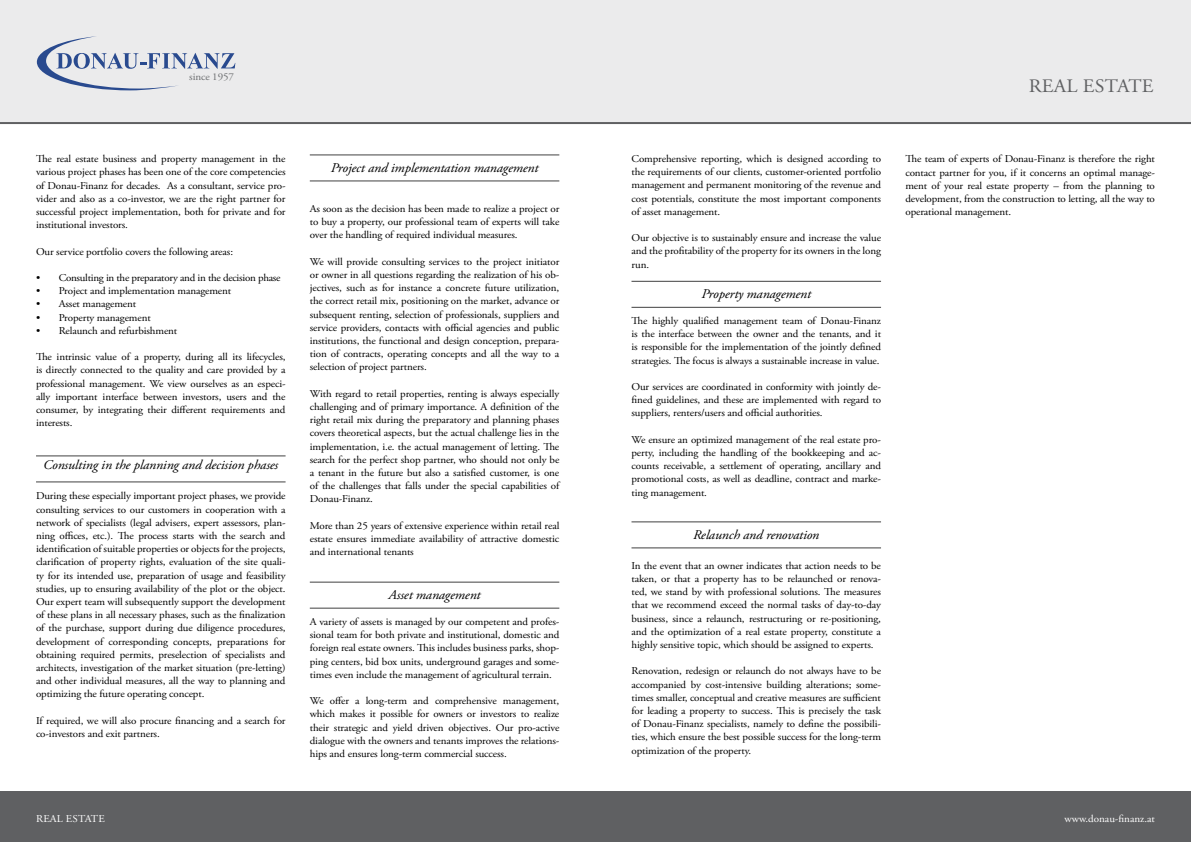
<style>
.page{position:relative;width:1191px;height:842px;background:#fff}
.page>*{position:absolute;margin:0;border:0;box-sizing:border-box;transform-origin:0 0}
.t1{font:19px "Adobe Garamond Pro";letter-spacing:.015em;color:#5f6062;scale:1.05 1}
.t2{font:italic 13.3px "Adobe Garamond Pro";letter-spacing:-.01em;color:#000;scale:1.05 1}
.t3{font:10.4px/13.2px "Adobe Garamond Pro";letter-spacing:-.01em;color:#000;text-align:justify;scale:1.05 1}
.t4{font:10.4px "Adobe Garamond Pro";color:#fff;scale:1.05 1}
.t5{font:10.4px "Adobe Garamond Pro";letter-spacing:-.01em;color:#6d6f71;scale:1.05 1}
</style>
<div class="page">
<div style="left:0;top:792px;width:1191px;height:50px;background:#5f6062"></div>
<div style="left:0;top:0;width:1191px;height:122px;background:#ebebec"></div>
<hr style="left:0;top:122px;width:1191px;height:2px;background:#5f6062">
<hr style="left:310px;top:155px;width:249px;height:1px;background:#414141">
<hr style="left:310px;top:181px;width:249px;height:1px;background:#414141">
<hr style="left:36px;top:456px;width:249px;height:1px;background:#414141">
<hr style="left:36px;top:482px;width:249px;height:1px;background:#414141">
<hr style="left:310px;top:582px;width:249px;height:1px;background:#414141">
<hr style="left:310px;top:608px;width:249px;height:1px;background:#414141">
<hr style="left:631px;top:281px;width:250px;height:1px;background:#414141">
<hr style="left:631px;top:307px;width:250px;height:1px;background:#414141">
<hr style="left:631px;top:522px;width:250px;height:1px;background:#414141">
<hr style="left:631px;top:548px;width:250px;height:1px;background:#414141">
<svg style="left:37px;top:36px;width:198px;height:54px"></svg>
<div style="left:189px;top:72px;width:72px;height:19px;background:#ebebec"></div>
<p class="t5" style="left:189px;top:70px;width:44px">since 1957</p>
<p class="t3" style="left:36px;top:153px;width:239px">The real estate business and property management in the various project phases has been one of the core competencies of Donau-Finanz for decades. As a consultant, service pro&shy;vider and also as a co-investor, we are the right partner for successful project implementation, both for private and for institutional investors.</p>
<p class="t3" style="left:36px;top:245px;width:189px">Our service portfolio covers the following areas:</p>
<p class="t3" style="left:36px;top:271px;width:234px">• Consulting in the preparatory and in the decision phase</p>
<p class="t3" style="left:36px;top:285px;width:187px">• Project and implementation management</p>
<p class="t3" style="left:36px;top:298px;width:97px">• Asset management</p>
<p class="t3" style="left:36px;top:311px;width:111px">• Property management</p>
<p class="t3" style="left:36px;top:324px;width:136px">• Relaunch and refurbishment</p>
<p class="t3" style="left:36px;top:351px;width:239px">The intrinsic value of a property, during all its lifecycles, is directly connected to the quality and care provided by a professional management. We view ourselves as an especi&shy;ally important interface between investors, users and the consumer, by integrating their different requirements and interests.</p>
<p class="t2" style="left:43px;top:457px;width:225px">Consulting in the planning and decision phases</p>
<p class="t3" style="left:36px;top:490px;width:239px">During these especially important project phases, we provide consulting services to our customers in cooperation with a network of specialists (legal advisers, expert assessors, plan&shy;ning offices, etc.). The process starts with the search and identification of suitable properties or objects for the projects, clarification of property rights, evaluation of the site quali&shy;ty for its intended use, preparation of usage and feasibility studies, up to ensuring availability of the plot or the object.<br>Our expert team will subsequently support the development of these plans in all necessary phases, such as the finalization of the purchase, support during due diligence procedures, development of corresponding concepts, preparations for obtaining required permits, preselection of specialists and architects, investigation of the market situation (pre-letting) and other individual measures, all the way to planning and optimizing the future operating concept.</p>
<p class="t3" style="left:36px;top:714px;width:239px">If required, we will also procure financing and a search for co-investors and exit partners.</p>
<p class="t2" style="left:331px;top:160px;width:199px">Project and implementation management</p>
<p class="t3" style="left:310px;top:203px;width:239px">As soon as the decision has been made to realize a project or to buy a property, our professional team of experts will take over the handling of required individual measures.</p>
<p class="t3" style="left:310px;top:255px;width:239px">We will provide consulting services to the project initiator or owner in all questions regarding the realization of his ob&shy;jectives, such as for instance a concrete future utilization, the correct retail mix, positioning on the market, advance or subsequent renting, selection of professionals, suppliers and service providers, contacts with official agencies and public institutions, the functional and design conception, prepara&shy;tion of contracts, operating concepts and all the way to a selection of project partners.</p>
<p class="t3" style="left:310px;top:387px;width:239px">With regard to retail properties, renting is always especially challenging and of primary importance. A definition of the right retail mix during the preparatory and planning phases covers theoretical aspects, but the actual challenge lies in the implementation, i.e. the actual management of letting. The search for the perfect shop partner, who should not only be a tenant in the future but also a satisfied customer, is one of the challenges that falls under the special capabilities of Donau-Finanz.</p>
<p class="t3" style="left:310px;top:519px;width:239px">More than 25 years of extensive experience within retail real estate ensures immediate availability of attractive domestic and international tenants</p>
<p class="t2" style="left:388px;top:586px;width:89px">Asset management</p>
<p class="t3" style="left:310px;top:615px;width:239px">A variety of assets is managed by our competent and profes&shy;sional team for both private and institutional, domestic and foreign real estate owners. This includes business parks, shop&shy;ping centers, bid box units, underground garages and some&shy;times even include the management of agricultural terrain.</p>
<p class="t3" style="left:310px;top:695px;width:239px">We offer a long-term and comprehensive management, which makes it possible for owners or investors to realize their strategic and yield driven objectives. Our pro-active dialogue with the owners and tenants improves the relations&shy;hips and ensures long-term commercial success.</p>
<h1 class="t1" style="left:1028px;top:74px;width:120px">REAL ESTATE</h1>
<p class="t3" style="left:631px;top:152px;width:239px">Comprehensive reporting, which is designed according to the requirements of our clients, customer-oriented portfolio management and permanent monitoring of the revenue and cost potentials, constitute the most important components of asset management.</p>
<p class="t3" style="left:631px;top:232px;width:239px">Our objective is to sustainably ensure and increase the value and the profitability of the property for its owners in the long run.</p>
<p class="t2" style="left:701px;top:285px;width:106px">Property management</p>
<p class="t3" style="left:631px;top:314px;width:239px">The highly qualified management team of Donau-Finanz is the interface between the owner and the tenants, and it is responsible for the implementation of the jointly defined strategies. The focus is always a sustainable increase in value.</p>
<p class="t3" style="left:631px;top:380px;width:239px">Our services are coordinated in conformity with jointly de&shy;fined guidelines, and these are implemented with regard to suppliers, renters/users and official authorities.</p>
<p class="t3" style="left:631px;top:433px;width:239px">We ensure an optimized management of the real estate pro&shy;perty, including the handling of the bookkeeping and ac&shy;counts receivable, a settlement of operating, ancillary and promotional costs, as well as deadline, contract and marke&shy;ting management.</p>
<p class="t2" style="left:693px;top:527px;width:122px">Relaunch and renovation</p>
<p class="t3" style="left:631px;top:559px;width:239px">In the event that an owner indicates that action needs to be taken, or that a property has to be relaunched or renova&shy;ted, we stand by with professional solutions. The measures that we recommend exceed the normal tasks of day-to-day business, since a relaunch, restructuring or re-positioning, and the optimization of a real estate property, constitute a highly sensitive topic, which should be assigned to experts.</p>
<p class="t3" style="left:631px;top:665px;width:239px">Renovation, redesign or relaunch do not always have to be accompanied by cost-intensive building alterations; some&shy;times smaller, conceptual and creative measures are sufficient for leading a property to success. This is precisely the task of Donau-Finanz specialists, namely to define the possibili&shy;ties, which ensure the best possible success for the long-term optimization of the property.</p>
<p class="t3" style="left:905px;top:153px;width:239px">The team of experts of Donau-Finanz is therefore the right contact partner for you, if it concerns an optimal manage&shy;ment of your real estate property – from the planning to development, from the construction to letting, all the way to operational management.</p>
<p class="t4" style="left:36px;top:812px;width:15px">Real</p>
<p class="t4" style="left:66px;top:812px;width:14px">Estate</p>
<p class="t4" style="left:1064px;top:812px;width:88px">www.donau-finanz.at</p>
</div>
